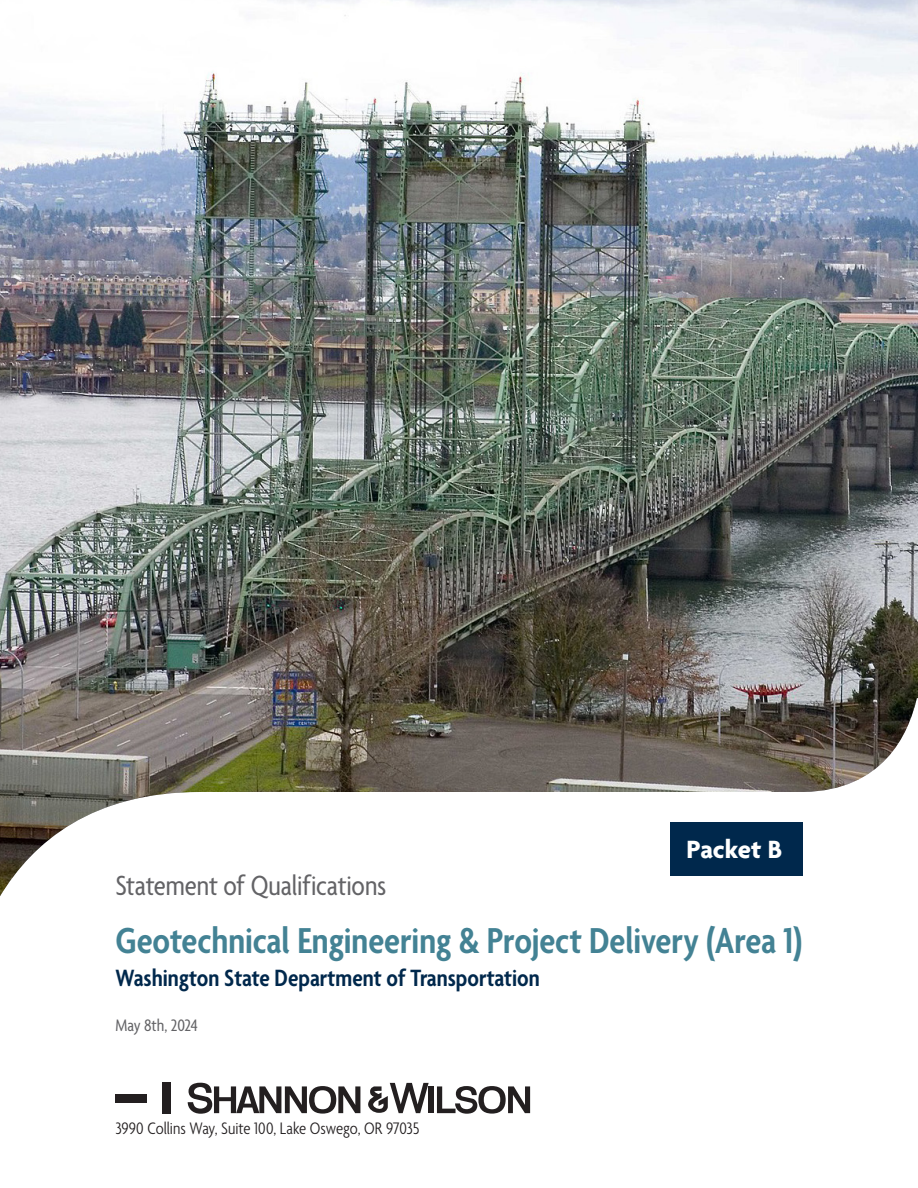
<style>
.page{position:relative;width:918px;height:1188px;background:#fff}
.page>*{position:absolute;margin:0;border:0;box-sizing:border-box;transform-origin:0 0}
.t1{font:600 condensed 39px "Agenda";letter-spacing:-.005em;color:#438294}
.t2{font:condensed 30px "Agenda";letter-spacing:-.005em;color:#636366}
.t3{font:700 27px "Agenda";letter-spacing:-.01em;color:#fff}
.t4{font:600 condensed 25.5px "Agenda";color:#00284c}
.t5{font:300 condensed 18px "Agenda";color:#231f20}
.t6{font:condensed 18px "Agenda";letter-spacing:-.01em;color:#636366}
</style>
<div class="page">
<div style="left:115px;top:1094px;width:32px;height:8px;background:#231f20"></div>
<div style="left:162px;top:1082px;width:9px;height:32px;background:#231f20"></div>
<img style="left:0;top:0;width:918px;height:896px">
<div style="left:670px;top:822px;width:133px;height:53px;background:#00284c"></div>
<div style="left:428px;top:1087px;width:5px;height:26px;background:#231f20"></div>
<svg style="left:437px;top:1086px;width:93px;height:28px"></svg>
<svg style="left:188px;top:1083px;width:172px;height:31px"></svg>
<svg style="left:368px;top:1083px;width:61px;height:30px"></svg>
<p class="t3" style="left:686px;top:835px;width:97px">Packet B</p>
<p class="t2" style="left:115px;top:869px;width:272px">Statement of Qualifications</p>
<p class="t1" style="left:115px;top:920px;width:688px">Geotechnical Engineering &amp; Project Delivery (Area 1)</p>
<p class="t4" style="left:115px;top:964px;width:426px">Washington State Department of Transportation</p>
<p class="t6" style="left:115px;top:1015px;width:84px">May 8th, 2024</p>
<p class="t5" style="left:115px;top:1118px;width:305px">3990 Collins Way, Suite 100, Lake Oswego, OR 97035</p>
</div>
